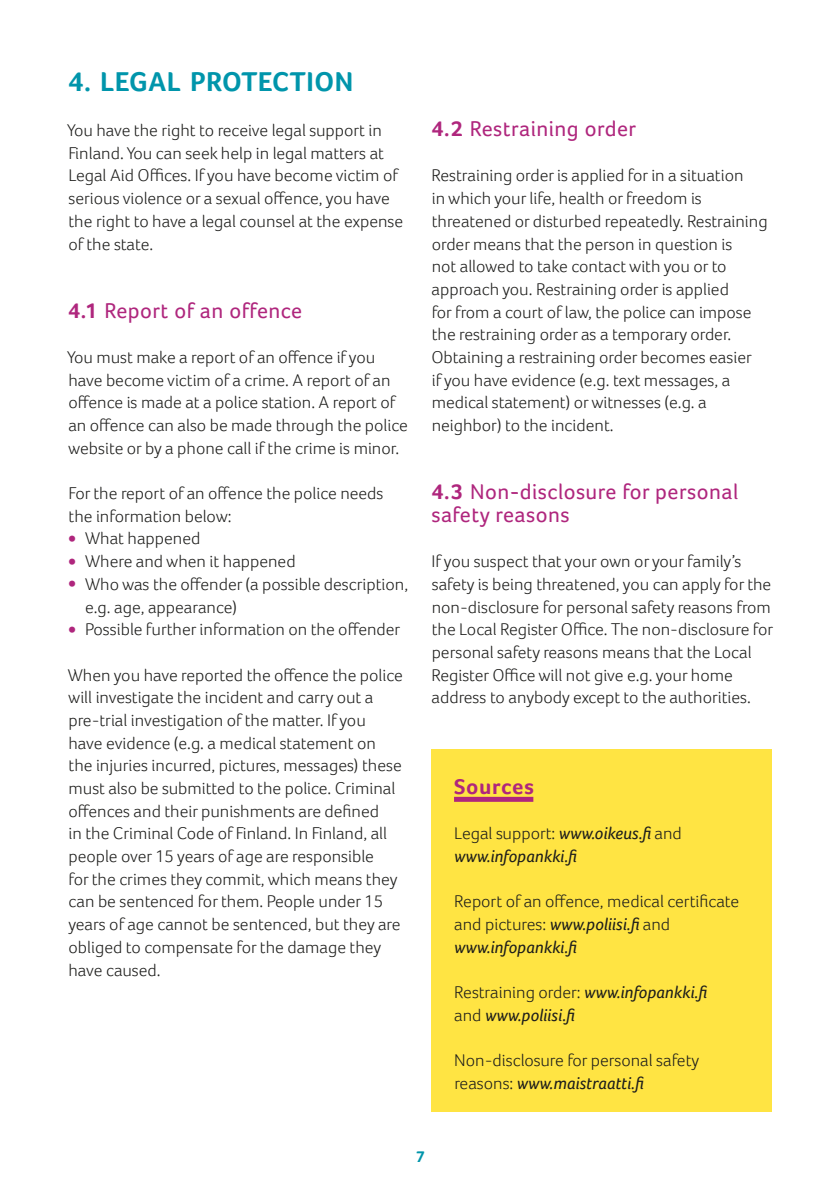
<style>
.page{position:relative;width:840px;height:1191px;background:#fff}
.page>*{position:absolute;margin:0;border:0;box-sizing:border-box;transform-origin:0 0}
.t1{font:700 28px "Foco";letter-spacing:.025em;color:#0095ab}
.t2{font:22px/22.6px "Foco";letter-spacing:.02em;color:#af267d}
.t3{font:700 22px "Foco";letter-spacing:.03em;color:#af267d}
.t4{font:300 17.6px/22.6px "Foco";color:#1d1d1b}
.t5{font:italic 17.6px/22.6px "Foco";color:#1d1d1b}
.t6{font:700 16px "Foco";color:#0095ab}
.s1{font-weight:700}
.s2{font-weight:900;font-size:21px;color:#af267d}
.s3{font-weight:300;font-style:normal}
.s4{font-weight:400;font-style:italic}
</style>
<div class="page">
<div style="left:431px;top:748px;width:340px;height:363px;background:#ffe443"></div>
<div style="left:454px;top:797px;width:79px;height:5px;background:#af267d"></div>
<h1 class="t1" style="left:68px;top:65px;width:287px">4. LEGAL PROTECTION</h1>
<p class="t4" style="left:67px;top:119px;width:337px">You have the right to receive legal support in Finland. You can seek help in legal matters at Legal Aid Offices. If you have become victim of serious violence or a sexual offence, you have the right to have a legal counsel at the expense of the state.</p>
<p class="t2" style="left:68px;top:299px;width:235px"><span class="s1">4.1</span> Report of an offence</p>
<p class="t4" style="left:67px;top:345px;width:342px">You must make a report of an offence if you have become victim of a crime. A report of an offence is made at a police station. A report of an offence can also be made through the police website or by a phone call if the crime is minor.</p>
<p class="t4" style="left:68px;top:482px;width:316px">For the report of an offence the police needs the information below:</p>
<p class="t4" style="left:68px;top:527px;width:134px"><span class="s2">•</span> What happened</p>
<p class="t4" style="left:68px;top:550px;width:229px"><span class="s2">•</span> Where and when it happened</p>
<p class="t4" style="left:85px;top:572px;width:324px;text-indent:-17px"><span class="s2">•</span> Who was the offender (a possible description, e.g. age, appearance)</p>
<p class="t4" style="left:68px;top:618px;width:333px"><span class="s2">•</span> Possible further information on the offender</p>
<p class="t4" style="left:68px;top:663px;width:336px">When you have reported the offence the police will investigate the incident and carry out a pre-trial investigation of the matter. If you have evidence (e.g. a medical statement on the injuries incurred, pictures, messages) these must also be submitted to the police. Criminal offences and their punishments are defined<br>in the Criminal Code of Finland. In Finland, all people over 15 years of age are responsible<br>for the crimes they commit, which means they can be sentenced for them. People under 15 years of age cannot be sentenced, but they are obliged to compensate for the damage they have caused.</p>
<p class="t2" style="left:431px;top:117px;width:206px"><span class="s1">4.2</span> Restraining order</p>
<p class="t4" style="left:431px;top:164px;width:337px">Restraining order is applied for in a situation<br>in which your life, health or freedom is threatened or disturbed repeatedly. Restraining order means that the person in question is<br>not allowed to take contact with you or to approach you. Restraining order is applied<br>for from a court of law, the police can impose the restraining order as a temporary order.<br>Obtaining a restraining order becomes easier<br>if you have evidence (e.g. text messages, a medical statement) or witnesses (e.g. a neighbor) to the incident.</p>
<p class="t2" style="left:431px;top:480px;width:308px"><span class="s1">4.3</span> Non-disclosure for personal safety reasons</p>
<p class="t4" style="left:431px;top:550px;width:343px">If you suspect that your own or your family’s safety is being threatened, you can apply for the non-disclosure for personal safety reasons from the Local Register Office. The non-disclosure for personal safety reasons means that the Local Register Office will not give e.g. your home address to anybody except to the authorities.</p>
<p class="t3" style="left:454px;top:773px;width:81px">Sources</p>
<p class="t5" style="left:454px;top:822px;width:229px"><span class="s3">Legal support:</span> www.oikeus.fi <span class="s3">and </span>www.infopankki.fi</p>
<p class="t4" style="left:454px;top:890px;width:286px">Report of an offence, medical certificate and pictures: <span class="s4">www.poliisi.fi</span> and <span class="s4">www.infopankki.fi</span></p>
<p class="t5" style="left:454px;top:980px;width:256px"><span class="s3">Restraining order:</span> www.infopankki.fi <span class="s3">and</span> www.poliisi.fi</p>
<p class="t4" style="left:454px;top:1049px;width:246px">Non-disclosure for personal safety reasons: <span class="s4">www.maistraatti.fi</span></p>
<p class="t6" style="left:416px;top:1147px;width:10px">7</p>
</div>
